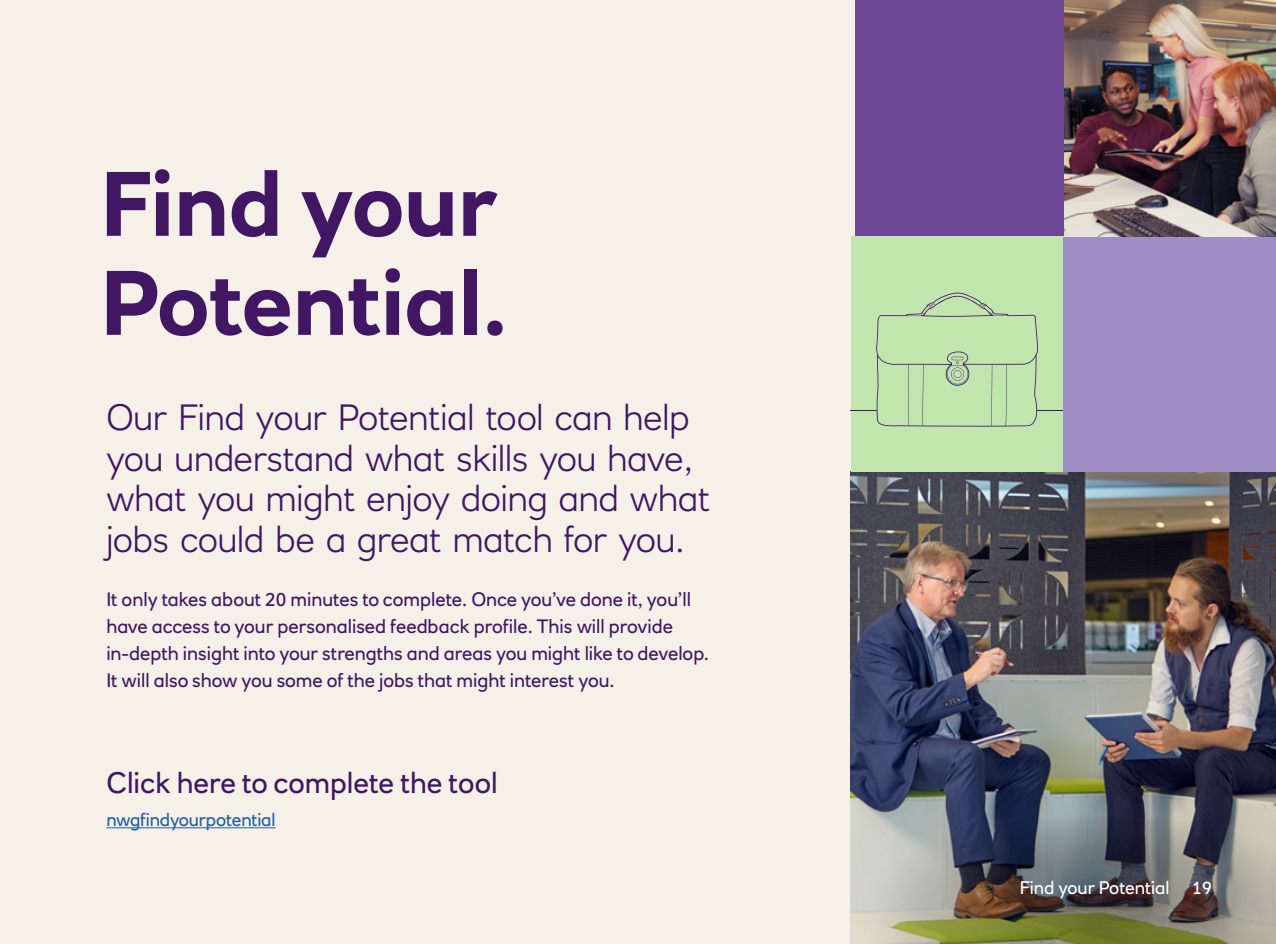
<style>
.page{position:relative;width:1276px;height:944px;background:#f5f1e9}
.page>*{position:absolute;margin:0;border:0;box-sizing:border-box;transform-origin:0 0}
.t1{font:700 90px/99px "RN House Sans";color:#411663}
.t2{font:300 36px/40.5px "RN House Sans";color:#411663}
.t3{font:29.03px "RN House Sans";color:#411663}
.t4{font:19.12px/27px "RN House Sans";color:#411663}
.t5{font:18px "RN House Sans";letter-spacing:-.01em;color:#215e9e}
.t6{font:18px "RN House Sans";color:#fff}
</style>
<div class="page">
<img style="left:850px;top:472px;width:426px;height:342px">
<img style="left:850px;top:814px;width:426px;height:130px">
<div style="left:850px;top:236px;width:213px;height:236px;background:#c1e6ad"></div>
<svg style="left:850px;top:291px;width:213px;height:136px"></svg>
<div style="left:1063px;top:236px;width:213px;height:236px;background:#9e8ec3"></div>
<img style="left:1063px;top:0;width:213px;height:236px">
<div style="left:854px;top:0;width:209px;height:236px;background:#6e4895"></div>
<hr style="left:106px;top:827px;width:169px;height:1px;background:#215e9e">
<h1 class="t1" style="left:100px;top:154px;width:409px">Find your<br>Potential.</h1>
<h2 class="t2" style="left:106px;top:397px;width:605px">Our Find your Potential tool can help you understand what skills you have, what you might enjoy doing and what jobs could be a great match for you.</h2>
<p class="t4" style="left:106px;top:586px;width:604px">It only takes about 20 minutes to complete. Once you’ve done it, you’ll have access to your personalised feedback profile. This will provide in-depth insight into your strengths and areas you might like to develop.<br>It will also show you some of the jobs that might interest you.</p>
<h3 class="t3" style="left:106px;top:765px;width:393px">Click here to complete the tool</h3>
<p class="t5" style="left:106px;top:808px;width:171px">nwgfindyourpotential</p>
<p class="t6" style="left:1020px;top:876px;width:151px">Find your Potential</p>
<p class="t6" style="left:1192px;top:876px;width:21px">19</p>
</div>
